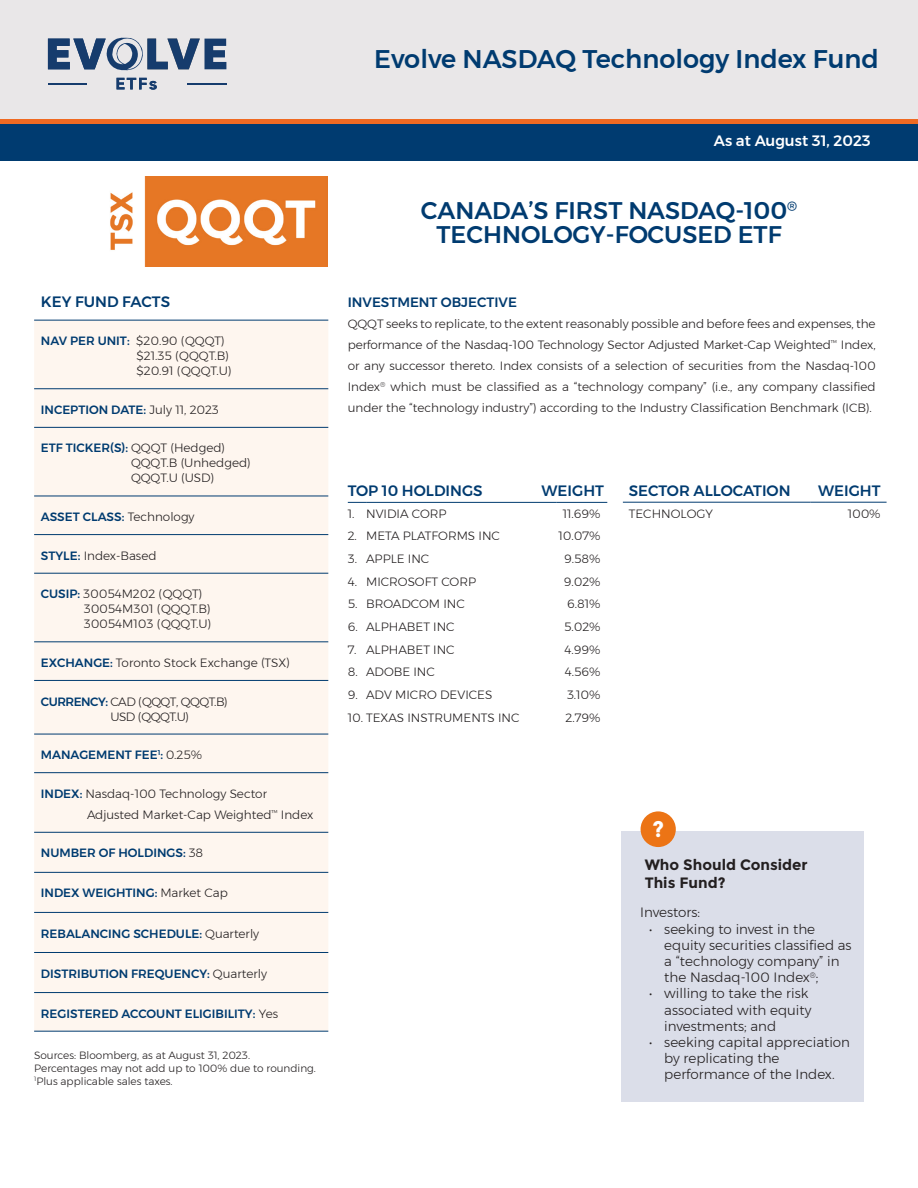
<style>
.page{position:relative;width:918px;height:1188px;background:#fff}
.page>*{position:absolute;margin:0;border:0;box-sizing:border-box;transform-origin:0 0}
.t1{font:500 25.5px "Montserrat";color:#003b70}
.t2{font:500 24px "Montserrat";color:#003b70}
.t3{font:700 22.5px "Montserrat";color:#fff}
.t4{font:500 15px "Montserrat";color:#003b70}
.t5{font:700 15px/18px "Montserrat";color:#231f20}
.t6{font:500 15px "Montserrat";color:#fff}
.t7{font:300 13.5px/16.2px "Montserrat";color:#231f20}
.t8{font:500 13.5px "Montserrat";color:#003b70}
.t9{font:300 12px/21px "Montserrat";color:#231f20;text-align:justify}
.t10{font:500 12px "Montserrat";color:#003b70}
.t11{font:300 12px "Montserrat";letter-spacing:-.05em;color:#231f20}
.t12{font:300 10.5px "Montserrat";color:#231f20}
.s1{font-weight:500;color:#003b70}
.s2{font-weight:300;color:#231f20}
</style>
<div class="page">
<svg style="left:348px;top:502px;width:18px;height:1px"></svg>
<hr style="left:366px;top:502px;width:190px;height:1px;background:#003b70">
<hr style="left:556px;top:502px;width:51px;height:1px;background:#003b70">
<div style="left:0;top:0;width:918px;height:119px;background:#e9e7e8"></div>
<div style="left:0;top:120px;width:918px;height:41px;background:#003b70"></div>
<hr style="left:0;top:119px;width:918px;height:4px;background:#ef6a22">
<img style="left:110px;top:176px;width:218px;height:91px">
<div style="left:621px;top:831px;width:243px;height:271px;background:#dbdee9"></div>
<div style="left:641px;top:811px;width:35px;height:36px;background:#ec7415;border-radius:50%"></div>
<div style="left:34px;top:321px;width:294px;height:710px;background:#fef6ef"></div>
<hr style="left:34px;top:320px;width:294px;height:1px;background:#003b70">
<hr style="left:34px;top:388px;width:294px;height:1px;background:#003b70">
<hr style="left:34px;top:427px;width:294px;height:1px;background:#003b70">
<hr style="left:34px;top:496px;width:294px;height:1px;background:#003b70">
<hr style="left:34px;top:534px;width:294px;height:1px;background:#003b70">
<hr style="left:34px;top:573px;width:294px;height:1px;background:#003b70">
<hr style="left:34px;top:641px;width:294px;height:1px;background:#003b70">
<hr style="left:34px;top:680px;width:294px;height:1px;background:#003b70">
<hr style="left:34px;top:734px;width:294px;height:1px;background:#003b70">
<hr style="left:34px;top:772px;width:294px;height:1px;background:#003b70">
<hr style="left:34px;top:832px;width:294px;height:1px;background:#003b70">
<hr style="left:34px;top:872px;width:294px;height:1px;background:#003b70">
<hr style="left:34px;top:912px;width:294px;height:1px;background:#003b70">
<hr style="left:34px;top:952px;width:294px;height:1px;background:#003b70">
<hr style="left:34px;top:992px;width:294px;height:1px;background:#003b70">
<hr style="left:34px;top:1031px;width:294px;height:1px;background:#003b70">
<hr style="left:187px;top:83px;width:39px;height:1px;background:#163c6d">
<hr style="left:48px;top:83px;width:38px;height:1px;background:#163c6d">
<svg style="left:117px;top:78px;width:40px;height:12px"></svg>
<svg style="left:48px;top:38px;width:178px;height:33px"></svg>
<hr style="left:825px;top:502px;width:62px;height:1px;background:#003b70">
<hr style="left:623px;top:502px;width:188px;height:1px;background:#003b70">
<svg style="left:811px;top:502px;width:14px;height:1px"></svg>
<p class="t4" style="left:41px;top:290px;width:131px">KEY FUND FACTS</p>
<p class="t9" style="left:41px;top:330px;width:185px"><span class="s1">NAV PER UNIT:</span> $20.90 (QQQT)</p>
<p class="t9" style="left:137px;top:345px;width:94px">$21.35 (QQQT.B)</p>
<p class="t9" style="left:137px;top:360px;width:97px">$20.91 (QQQT.U)</p>
<p class="t10" style="left:41px;top:400px;width:180px">INCEPTION DATE: <span class="s2">July 11, 2023</span></p>
<p class="t10" style="left:41px;top:439px;width:186px">ETF TICKER(S): <span class="s2">QQQT (Hedged)</span></p>
<p class="t9" style="left:131px;top:453px;width:121px">QQQT.B (Unhedged)</p>
<p class="t9" style="left:131px;top:468px;width:85px">QQQT.U (USD)</p>
<p class="t10" style="left:41px;top:507px;width:155px">ASSET CLASS: <span class="s2">Technology</span></p>
<p class="t9" style="left:41px;top:545px;width:117px"><span class="s1">STYLE:</span> Index-Based</p>
<p class="t9" style="left:41px;top:583px;width:163px"><span class="s1">CUSIP:</span> 30054M202 (QQQT)</p>
<p class="t9" style="left:84px;top:598px;width:129px">30054M301 (QQQT.B)</p>
<p class="t9" style="left:84px;top:613px;width:129px">30054M103 (QQQT.U)</p>
<p class="t9" style="left:41px;top:652px;width:251px"><span class="s1">EXCHANGE:</span> Toronto Stock Exchange (TSX)</p>
<p class="t11" style="left:41px;top:692px;width:188px"><span class="s1">CURRENCY:</span> CAD (QQQT, QQQT.B)</p>
<p class="t9" style="left:110px;top:706px;width:80px">USD (QQQT.U)</p>
<p class="t10" style="left:41px;top:746px;width:163px">MANAGEMENT FEE<sup>1</sup>: <span class="s2">0.25%</span></p>
<p class="t9" style="left:87px;top:783px;width:228px;text-indent:-46px"><span class="s1">INDEX:</span> Nasdaq-100 Technology Sector<br>Adjusted Market-Cap Weighted<sup>™</sup> Index</p>
<p class="t10" style="left:41px;top:844px;width:164px">NUMBER OF HOLDINGS: <span class="s2">38</span></p>
<p class="t10" style="left:41px;top:884px;width:188px">INDEX WEIGHTING: <span class="s2">Market Cap</span></p>
<p class="t10" style="left:41px;top:924px;width:220px">REBALANCING SCHEDULE: <span class="s2">Quarterly</span></p>
<p class="t10" style="left:41px;top:964px;width:228px">DISTRIBUTION FREQUENCY: <span class="s2">Quarterly</span></p>
<p class="t10" style="left:41px;top:1004px;width:239px">REGISTERED ACCOUNT ELIGIBILITY: <span class="s2">Yes</span></p>
<p class="t12" style="left:34px;top:1048px;width:217px">Sources: Bloomberg, as at August 31, 2023.</p>
<p class="t12" style="left:34px;top:1060px;width:283px">Percentages may not add up to 100% due to rounding.</p>
<p class="t12" style="left:34px;top:1073px;width:140px"><sup>1</sup>Plus applicable sales taxes.</p>
<p class="t1" style="left:374px;top:39px;width:506px">Evolve NASDAQ Technology Index Fund</p>
<p class="t6" style="left:714px;top:129px;width:158px">As at August 31, 2023</p>
<p class="t2" style="left:421px;top:192px;width:378px">CANADA’S FIRST NASDAQ-100<sup>®</sup></p>
<p class="t2" style="left:436px;top:216px;width:347px">TECHNOLOGY-FOCUSED ETF</p>
<p class="t8" style="left:348px;top:292px;width:171px">INVESTMENT OBJECTIVE</p>
<p class="t9" style="left:348px;top:313px;width:529px">QQQT seeks to replicate, to the extent reasonably possible and before fees and expenses, the performance of the Nasdaq-100 Technology Sector Adjusted Market-Cap Weighted<sup>™</sup> Index, or any successor thereto. Index consists of a selection of securities from the Nasdaq-100<br>Index<sup>®</sup> which must be classified as a “technology company” (i.e., any company classified under the “technology industry”) according to the Industry Classification Benchmark (ICB).</p>
<p class="t4" style="left:348px;top:479px;width:136px">TOP 10 HOLDINGS</p>
<p class="t4" style="left:542px;top:479px;width:64px">WEIGHT</p>
<p class="t9" style="left:348px;top:503px;width:8px">1.</p>
<p class="t9" style="left:366px;top:503px;width:82px">NVIDIA CORP</p>
<p class="t9" style="left:563px;top:503px;width:39px">11.69%</p>
<p class="t9" style="left:348px;top:525px;width:11px">2.</p>
<p class="t9" style="left:366px;top:525px;width:135px">META PLATFORMS INC</p>
<p class="t9" style="left:559px;top:525px;width:43px">10.07%</p>
<p class="t9" style="left:348px;top:548px;width:11px">3.</p>
<p class="t9" style="left:366px;top:548px;width:65px">APPLE INC</p>
<p class="t9" style="left:564px;top:548px;width:38px">9.58%</p>
<p class="t9" style="left:348px;top:571px;width:11px">4.</p>
<p class="t9" style="left:366px;top:571px;width:111px">MICROSOFT CORP</p>
<p class="t9" style="left:564px;top:571px;width:38px">9.02%</p>
<p class="t9" style="left:348px;top:593px;width:11px">5.</p>
<p class="t9" style="left:366px;top:593px;width:100px">BROADCOM INC</p>
<p class="t9" style="left:567px;top:593px;width:35px">6.81%</p>
<p class="t9" style="left:348px;top:616px;width:12px">6.</p>
<p class="t9" style="left:366px;top:616px;width:90px">ALPHABET INC</p>
<p class="t9" style="left:564px;top:616px;width:38px">5.02%</p>
<p class="t9" style="left:348px;top:639px;width:10px">7.</p>
<p class="t9" style="left:366px;top:639px;width:90px">ALPHABET INC</p>
<p class="t9" style="left:565px;top:639px;width:37px">4.99%</p>
<p class="t9" style="left:348px;top:661px;width:12px">8.</p>
<p class="t9" style="left:366px;top:661px;width:70px">ADOBE INC</p>
<p class="t9" style="left:565px;top:661px;width:37px">4.56%</p>
<p class="t9" style="left:348px;top:684px;width:11px">9.</p>
<p class="t9" style="left:366px;top:684px;width:128px">ADV MICRO DEVICES</p>
<p class="t9" style="left:567px;top:684px;width:35px">3.10%</p>
<p class="t9" style="left:348px;top:707px;width:173px">10. TEXAS INSTRUMENTS INC</p>
<p class="t9" style="left:566px;top:707px;width:36px">2.79%</p>
<p class="t4" style="left:629px;top:479px;width:163px">SECTOR ALLOCATION</p>
<p class="t4" style="left:818px;top:479px;width:64px">WEIGHT</p>
<p class="t9" style="left:629px;top:503px;width:85px">TECHNOLOGY</p>
<p class="t9" style="left:848px;top:503px;width:34px">100%</p>
<p class="t3" style="left:653px;top:816px;width:13px">?</p>
<p class="t5" style="left:645px;top:856px;width:164px">Who Should Consider<br>This Fund?</p>
<p class="t7" style="left:640px;top:904px;width:61px">Investors:</p>
<p class="t7" style="left:664px;top:921px;width:189px;text-indent:-15px">• seeking to invest in the equity securities classified as a “technology company” in the Nasdaq-100 Index<sup>®</sup>;</p>
<p class="t7" style="left:664px;top:985px;width:149px;text-indent:-15px">• willing to take the risk associated with equity investments; and</p>
<p class="t7" style="left:664px;top:1034px;width:187px;text-indent:-15px">• seeking capital appreciation by replicating the performance of the Index.</p>
</div>
